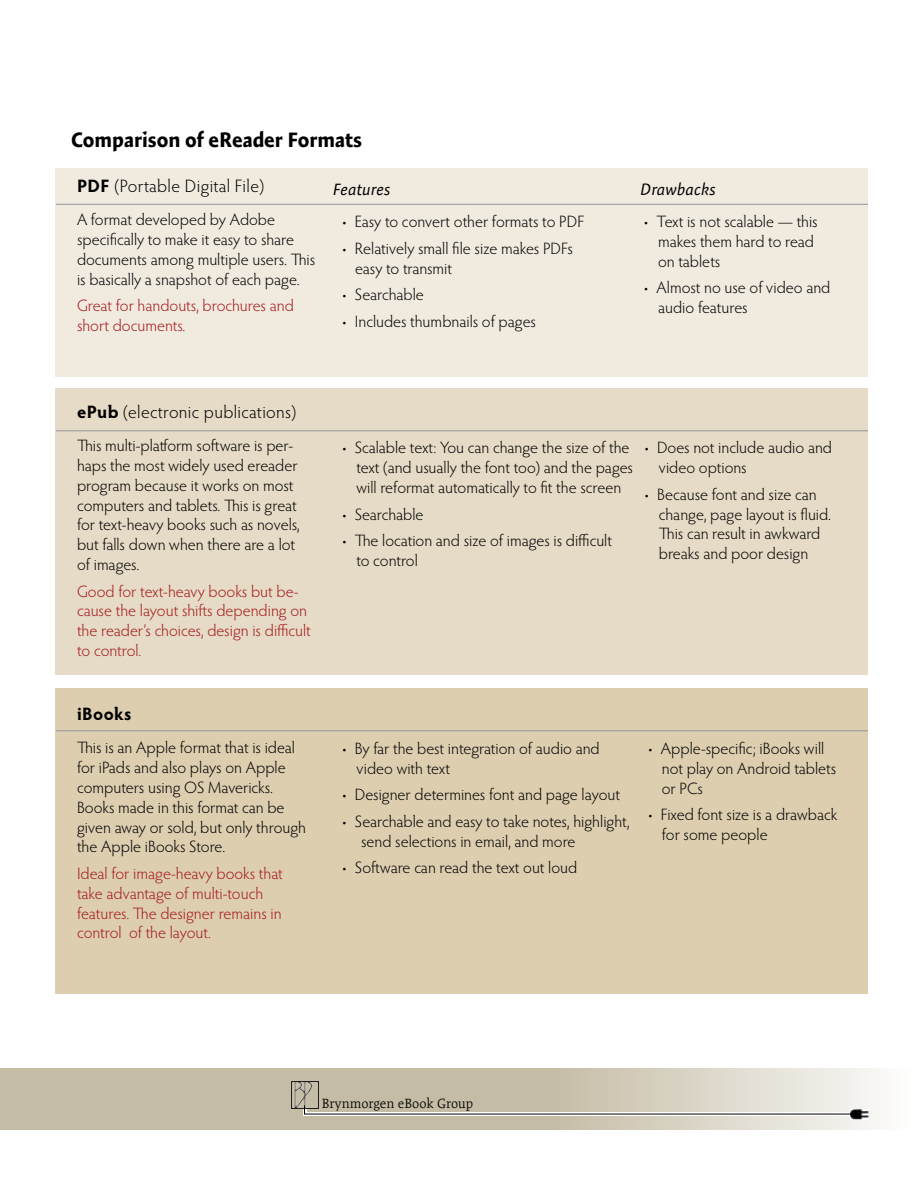
<style>
.page{position:relative;width:918px;height:1188px;background:#fff}
.page>*{position:absolute;margin:0;border:0;box-sizing:border-box;transform-origin:0 0}
.t1{font:700 21px "Expo Sans";color:#000}
.t2{font:300 18px "Hypatia Sans Pro";letter-spacing:.02em;color:#000}
.t3{font:700 18px "Hypatia Sans Pro";letter-spacing:.02em;color:#000}
.t4{font:300 16.5px/19.8px "Hypatia Sans Pro";color:#000}
.t5{font:300 16.5px/19.8px "Hypatia Sans Pro";color:#a3181c}
.t6{font:italic 16.5px "Expo Sans";color:#000}
.t7{font:300 13.5px "Expo Serif Pro";color:#000}
.s1{font-weight:700}
</style>
<div class="page">
<svg style="left:0;top:1069px;width:879px;height:61px;background:#cdc7b4"></svg>
<hr style="left:303px;top:1113px;width:547px;height:3px;background:#fff">
<div style="left:56px;top:688px;width:812px;height:306px;background:#ddceb0"></div>
<div style="left:56px;top:388px;width:812px;height:287px;background:#e6dbc6"></div>
<div style="left:56px;top:168px;width:812px;height:209px;background:#f0eadf"></div>
<hr style="left:56px;top:204px;width:812px;height:1px;background:#939598">
<hr style="left:56px;top:430px;width:812px;height:1px;background:#939598">
<hr style="left:56px;top:730px;width:812px;height:1px;background:#939598">
<img style="left:850px;top:1109px;width:18px;height:11px">
<img style="left:292px;top:1082px;width:26px;height:27px">
<hr style="left:304px;top:1114px;width:547px;height:1px;background:#000">
<svg style="left:303px;top:1105px;width:3px;height:10px"></svg>
<p class="t1" style="left:71px;top:127px;width:292px">Comparison of eReader Formats</p>
<p class="t2" style="left:77px;top:174px;width:189px"><span class="s1">PDF</span> (Portable Digital File)</p>
<p class="t6" style="left:333px;top:180px;width:59px">Features</p>
<p class="t6" style="left:640px;top:180px;width:77px">Drawbacks</p>
<p class="t4" style="left:77px;top:209px;width:240px">A format developed by Adobe specifically to make it easy to share documents among multiple users. This is basically a snapshot of each page.</p>
<p class="t5" style="left:77px;top:295px;width:218px">Great for handouts, brochures and short documents.</p>
<p class="t4" style="left:342px;top:211px;width:244px">• Easy to convert other formats to PDF</p>
<p class="t4" style="left:355px;top:238px;width:219px;text-indent:-13px">• Relatively small file size makes PDFs easy to transmit</p>
<p class="t4" style="left:342px;top:284px;width:84px">• Searchable</p>
<p class="t4" style="left:342px;top:311px;width:196px">• Includes thumbnails of pages</p>
<p class="t4" style="left:658px;top:211px;width:161px;text-indent:-15px">• Text is not scalable — this makes them hard to read on tablets</p>
<p class="t4" style="left:658px;top:278px;width:174px;text-indent:-15px">• Almost no use of video and audio features</p>
<p class="t2" style="left:77px;top:400px;width:221px"><span class="s1">ePub</span> (electronic publications)</p>
<p class="t4" style="left:77px;top:435px;width:224px">This multi-platform software is per&shy;haps the most widely used ereader program because it works on most computers and tablets. This is great for text-heavy books such as novels, but falls down when there are a lot of images.</p>
<p class="t5" style="left:77px;top:581px;width:235px">Good for text-heavy books but be&shy;cause the layout shifts depending on the reader’s choices, design is difficult to control.</p>
<p class="t3" style="left:77px;top:701px;width:56px">iBooks</p>
<p class="t4" style="left:77px;top:738px;width:230px">This is an Apple format that is ideal for iPads and also plays on Apple computers using OS Mavericks.<br>Books made in this format can be given away or sold, but only through the Apple iBooks Store.</p>
<p class="t5" style="left:77px;top:863px;width:207px">Ideal for image-heavy books that take advantage of multi-touch features. The designer remains in control of the layout.</p>
<p class="t4" style="left:356px;top:438px;width:278px;text-indent:-15px">• Scalable text: You can change the size of the text (and usually the font too) and the pages will reformat automatically to fit the screen</p>
<p class="t4" style="left:341px;top:504px;width:84px">• Searchable</p>
<p class="t4" style="left:356px;top:530px;width:257px;text-indent:-15px">• The location and size of images is difficult to control</p>
<p class="t4" style="left:659px;top:438px;width:175px;text-indent:-15px">• Does not include audio and video options</p>
<p class="t4" style="left:659px;top:484px;width:174px;text-indent:-15px">• Because font and size can change, page layout is fluid.<br>This can result in awkward breaks and poor design</p>
<p class="t4" style="left:357px;top:738px;width:245px;text-indent:-15px">• By far the best integration of audio and video with text</p>
<p class="t4" style="left:342px;top:784px;width:280px">• Designer determines font and page layout</p>
<p class="t4" style="left:361px;top:811px;width:270px;text-indent:-20px">• Searchable and easy to take notes, highlight, send selections in email, and more</p>
<p class="t4" style="left:342px;top:857px;width:237px">• Software can read the text out loud</p>
<p class="t4" style="left:662px;top:738px;width:176px;text-indent:-14px">• Apple-specific; iBooks will not play on Android tablets or PCs</p>
<p class="t4" style="left:662px;top:804px;width:177px;text-indent:-14px">• Fixed font size is a drawback for some people</p>
<p class="t7" style="left:322px;top:1096px;width:153px">Brynmorgen eBook Group</p>
</div>
